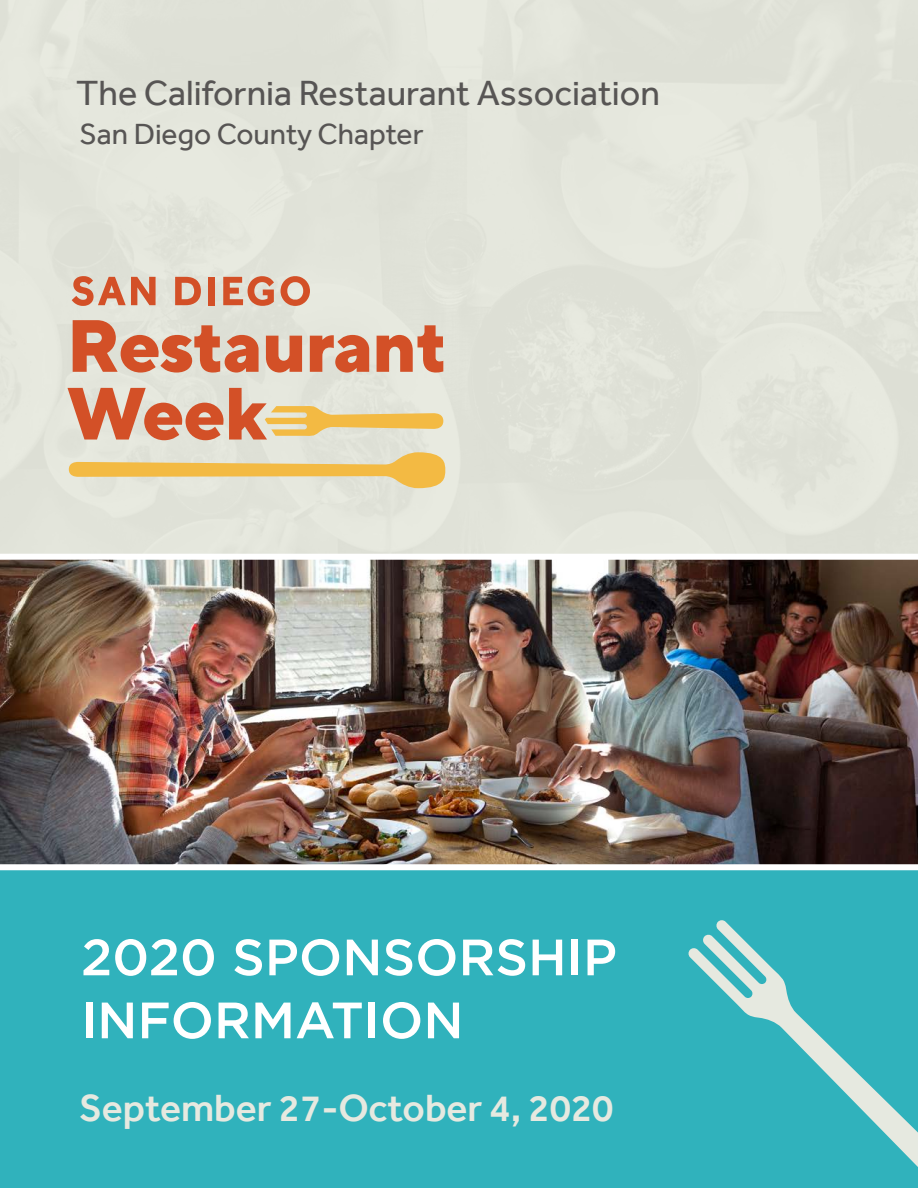
<style>
.page{position:relative;width:918px;height:1188px;background:#fff}
.page>*{position:absolute;margin:0;border:0;box-sizing:border-box;transform-origin:0 0}
.t1{font:500 51px/63px "Gotham";color:#fff}
.t2{font:500 39px "Effra";color:#e6e9e0}
.t3{font:36px "Effra";color:#575554}
.t4{font:30px "Effra";color:#575554}
</style>
<div class="page">
<div style="left:0;top:0;width:918px;height:554px;background:#e2e4da"></div>
<div style="left:0;top:864px;width:918px;height:324px;background:#30b2bc"></div>
<svg style="left:688px;top:920px;width:230px;height:247px"></svg>
<img style="left:0;top:559px;width:918px;height:311px">
<svg style="left:69px;top:452px;width:376px;height:36px"></svg>
<svg style="left:73px;top:320px;width:186px;height:53px"></svg>
<svg style="left:266px;top:336px;width:36px;height:37px"></svg>
<svg style="left:310px;top:335px;width:59px;height:38px"></svg>
<svg style="left:377px;top:325px;width:66px;height:48px"></svg>
<svg style="left:67px;top:388px;width:376px;height:52px"></svg>
<svg style="left:72px;top:276px;width:84px;height:30px"></svg>
<svg style="left:175px;top:277px;width:26px;height:28px"></svg>
<div style="left:208px;top:277px;width:7px;height:28px;background:#d35027"></div>
<svg style="left:223px;top:276px;width:51px;height:30px"></svg>
<svg style="left:281px;top:276px;width:29px;height:30px"></svg>
<p class="t3" style="left:76px;top:71px;width:585px">The California Restaurant Association</p>
<p class="t4" style="left:80px;top:116px;width:346px">San Diego County Chapter</p>
<h1 class="t1" style="left:81px;top:925px;width:538px">2020 SPONSORSHIP<br>INFORMATION</h1>
<p class="t2" style="left:79px;top:1085px;width:536px">September 27-October 4, 2020</p>
</div>
